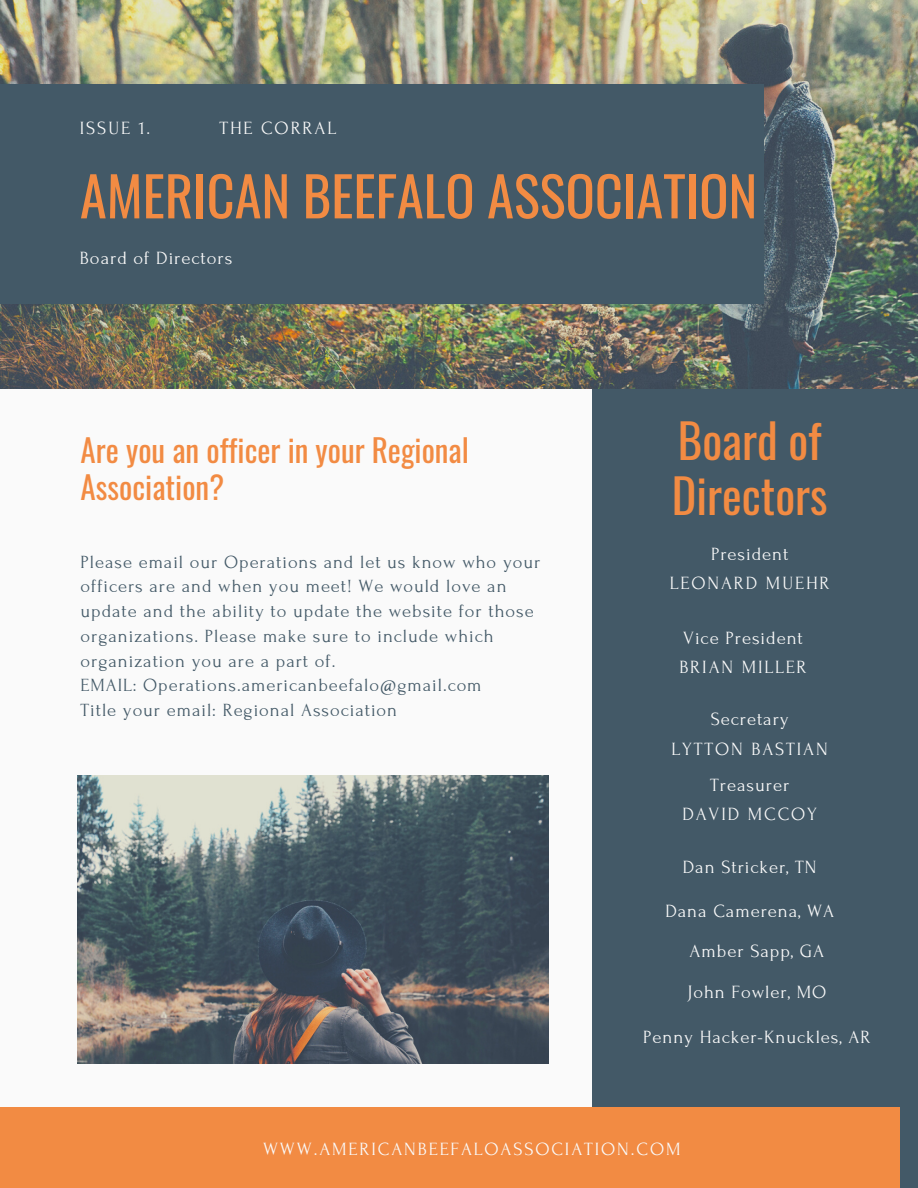
<style>
.page{position:relative;width:918px;height:1188px;background:#fafafa}
.page>*{position:absolute;margin:0;border:0;box-sizing:border-box;transform-origin:0 0}
.t1{font:54.45px "Oswald";color:#f28b43}
.t2{font:46.65px/55.1px "Oswald";color:#f28b43}
.t3{font:31.2px/37px "Oswald";color:#f28b43}
.t4{font:18.6px/24.8px "Forum";letter-spacing:.05em;color:#435967}
.t5{font:18.6px/29.1px "Forum";letter-spacing:.05em;color:#fafafa}
.t6{font:18.6px/29.1px "Forum";letter-spacing:.1em;color:#fafafa;text-align:center}
.t7{font:18.6px/29.1px "Forum";letter-spacing:.075em;color:#fafafa;text-align:center}
</style>
<div class="page">
<div style="left:593px;top:342px;width:325px;height:846px;background:#435967"></div>
<img style="left:0;top:0;width:918px;height:389px">
<img style="left:77px;top:775px;width:471px;height:288px">
<div style="left:0;top:84px;width:764px;height:219px;background:#435967"></div>
<div style="left:0;top:1107px;width:900px;height:81px;background:#f28b43"></div>
<p class="t5" style="left:80px;top:114px;width:72px">ISSUE 1.</p>
<p class="t6" style="left:219px;top:114px;width:118px">THE CORRAL</p>
<h1 class="t1" style="left:80px;top:153px;width:679px">AMERICAN BEEFALO ASSOCIATION</h1>
<p class="t5" style="left:80px;top:244px;width:154px">Board of Directors</p>
<h3 class="t3" style="left:81px;top:431px;width:390px">Are you an officer in your Regional<br>Association?</h3>
<p class="t4" style="left:81px;top:550px;width:461px">Please email our Operations and let us know who your officers are and when you meet! We would love an update and the ability to update the website for those organizations. Please make sure to include which organization you are a part of.<br>EMAIL: Operations.americanbeefalo@gmail.com<br>Title your email: Regional Association</p>
<h2 class="t2" style="left:672px;top:411px;width:157px">Board of<br>Directors</h2>
<p class="t6" style="left:670px;top:539px;width:161px">President<br>LEONARD MUEHR</p>
<p class="t5" style="left:679px;top:623px;width:129px">Vice President<br>BRIAN MILLER</p>
<p class="t6" style="left:672px;top:705px;width:158px">Secretary<br>LYTTON BASTIAN</p>
<p class="t7" style="left:682px;top:771px;width:136px">Treasurer<br>DAVID MCCOY</p>
<p class="t5" style="left:683px;top:853px;width:135px">Dan Stricker, TN</p>
<p class="t5" style="left:665px;top:897px;width:170px">Dana Camerena, WA</p>
<p class="t5" style="left:690px;top:937px;width:136px">Amber Sapp, GA</p>
<p class="t5" style="left:687px;top:978px;width:140px">John Fowler, MO</p>
<p class="t5" style="left:643px;top:1022px;width:229px">Penny Hacker-Knuckles, AR</p>
<p class="t6" style="left:263px;top:1135px;width:419px">WWW.AMERICANBEEFALOASSOCIATION.COM</p>
</div>
